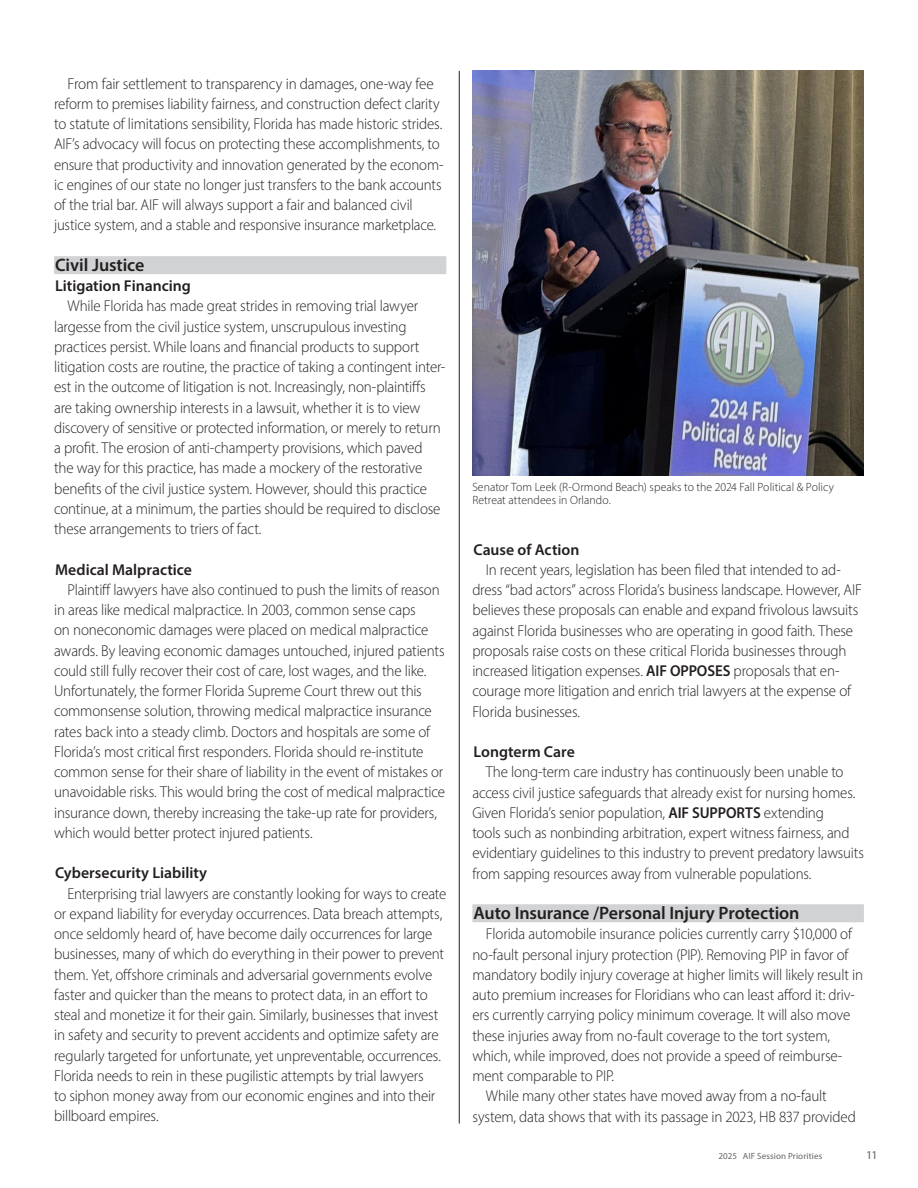
<style>
.page{position:relative;width:918px;height:1188px;background:#fff}
.page>*{position:absolute;margin:0;border:0;box-sizing:border-box;transform-origin:0 0}
.t1{font:600 18px "Myriad Pro";letter-spacing:-.005em;color:#231f20}
.t2{font:300 15.75px/20.2px "Myriad Pro";letter-spacing:-.01em;color:#231f20;scale:.95 1}
.t3{font:300 15.75px/20.2px "Myriad Pro";letter-spacing:-.01em;color:#231f20;scale:.96 1}
.t4{font:600 15.75px "Myriad Pro";color:#231f20}
.t5{font:300 12px/13.5px "Myriad Pro";letter-spacing:.005em;color:#231f20}
.t6{font:12px "Myriad Pro";color:#656568}
.t7{font:9px "Myriad Pro";letter-spacing:.015em;color:#656568}
.s1{font-weight:600}
</style>
<div class="page">
<hr style="left:459px;top:71px;width:1px;height:1053px;background:#231f20">
<div style="left:54px;top:256px;width:392px;height:18px;background:#d1d2d4"></div>
<div style="left:472px;top:904px;width:392px;height:18px;background:#d1d2d4"></div>
<img style="left:472px;top:71px;width:392px;height:404px">
<p class="t3" style="left:54px;top:73px;width:407px;text-indent:14px">From fair settlement to transparency in damages, one-way fee reform to premises liability fairness, and construction defect clarity to statute of limitations sensibility, Florida has made historic strides.<br>AIF’s advocacy will focus on protecting these accomplishments, to ensure that productivity and innovation generated by the econom&shy;ic engines of our state no longer just transfers to the bank accounts of the trial bar. AIF will always support a fair and balanced civil justice system, and a stable and responsive insurance marketplace.</p>
<p class="t1" style="left:55px;top:253px;width:91px">Civil Justice</p>
<p class="t4" style="left:55px;top:276px;width:137px">Litigation Financing</p>
<p class="t2" style="left:54px;top:296px;width:413px;text-indent:14px">While Florida has made great strides in removing trial lawyer largesse from the civil justice system, unscrupulous investing practices persist. While loans and financial products to support litigation costs are routine, the practice of taking a contingent inter&shy;est in the outcome of litigation is not. Increasingly, non-plaintiffs are taking ownership interests in a lawsuit, whether it is to view discovery of sensitive or protected information, or merely to return a profit. The erosion of anti-champerty provisions, which paved the way for this practice, has made a mockery of the restorative benefits of the civil justice system. However, should this practice continue, at a minimum, the parties should be required to disclose these arrangements to triers of fact.</p>
<p class="t4" style="left:55px;top:559px;width:138px">Medical Malpractice</p>
<p class="t2" style="left:54px;top:579px;width:413px;text-indent:14px">Plaintiff lawyers have also continued to push the limits of reason in areas like medical malpractice. In 2003, common sense caps<br>on noneconomic damages were placed on medical malpractice awards. By leaving economic damages untouched, injured patients could still fully recover their cost of care, lost wages, and the like.<br>Unfortunately, the former Florida Supreme Court threw out this commonsense solution, throwing medical malpractice insurance rates back into a steady climb. Doctors and hospitals are some of Florida’s most critical first responders. Florida should re-institute common sense for their share of liability in the event of mistakes or unavoidable risks. This would bring the cost of medical malpractice insurance down, thereby increasing the take-up rate for providers, which would better protect injured patients.</p>
<p class="t4" style="left:55px;top:863px;width:153px">Cybersecurity Liability</p>
<p class="t2" style="left:54px;top:883px;width:414px;text-indent:14px">Enterprising trial lawyers are constantly looking for ways to create or expand liability for everyday occurrences. Data breach attempts, once seldomly heard of, have become daily occurrences for large businesses, many of which do everything in their power to prevent them. Yet, offshore criminals and adversarial governments evolve faster and quicker than the means to protect data, in an effort to steal and monetize it for their gain. Similarly, businesses that invest in safety and security to prevent accidents and optimize safety are regularly targeted for unfortunate, yet unpreventable, occurrences.<br>Florida needs to rein in these pugilistic attempts by trial lawyers<br>to siphon money away from our economic engines and into their billboard empires.</p>
<p class="t5" style="left:472px;top:480px;width:363px">Senator Tom Leek (R-Ormond Beach) speaks to the 2024 Fall Political &amp; Policy<br>Retreat attendees in Orlando.</p>
<p class="t4" style="left:473px;top:539px;width:107px">Cause of Action</p>
<p class="t2" style="left:472px;top:559px;width:412px;text-indent:14px">In recent years, legislation has been filed that intended to ad&shy;dress “bad actors” across Florida’s business landscape. However, AIF believes these proposals can enable and expand frivolous lawsuits against Florida businesses who are operating in good faith. These proposals raise costs on these critical Florida businesses through increased litigation expenses. <span class="s1">AIF OPPOSES</span> proposals that en&shy;courage more litigation and enrich trial lawyers at the expense of Florida businesses.</p>
<p class="t4" style="left:473px;top:742px;width:103px">Longterm Care</p>
<p class="t2" style="left:472px;top:762px;width:414px;text-indent:14px">The long-term care industry has continuously been unable to access civil justice safeguards that already exist for nursing homes.<br>Given Florida’s senior population, <span class="s1">AIF SUPPORTS</span> extending<br>tools such as nonbinding arbitration, expert witness fairness, and evidentiary guidelines to this industry to prevent predatory lawsuits from sapping resources away from vulnerable populations.</p>
<p class="t1" style="left:473px;top:902px;width:328px">Auto Insurance /Personal Injury Protection</p>
<p class="t2" style="left:472px;top:924px;width:413px;text-indent:14px">Florida automobile insurance policies currently carry $10,000 of no-fault personal injury protection (PIP). Removing PIP in favor of mandatory bodily injury coverage at higher limits will likely result in auto premium increases for Floridians who can least afford it: driv&shy;ers currently carrying policy minimum coverage. It will also move these injuries away from no-fault coverage to the tort system, which, while improved, does not provide a speed of reimburse&shy;ment comparable to PIP.</p>
<p class="t2" style="left:472px;top:1086px;width:405px;text-indent:14px">While many other states have moved away from a no-fault system, data shows that with its passage in 2023, HB 837 provided</p>
<p class="t7" style="left:719px;top:1150px;width:105px">2025 AIF Session Priorities</p>
<p class="t6" style="left:866px;top:1147px;width:13px">11</p>
</div>
